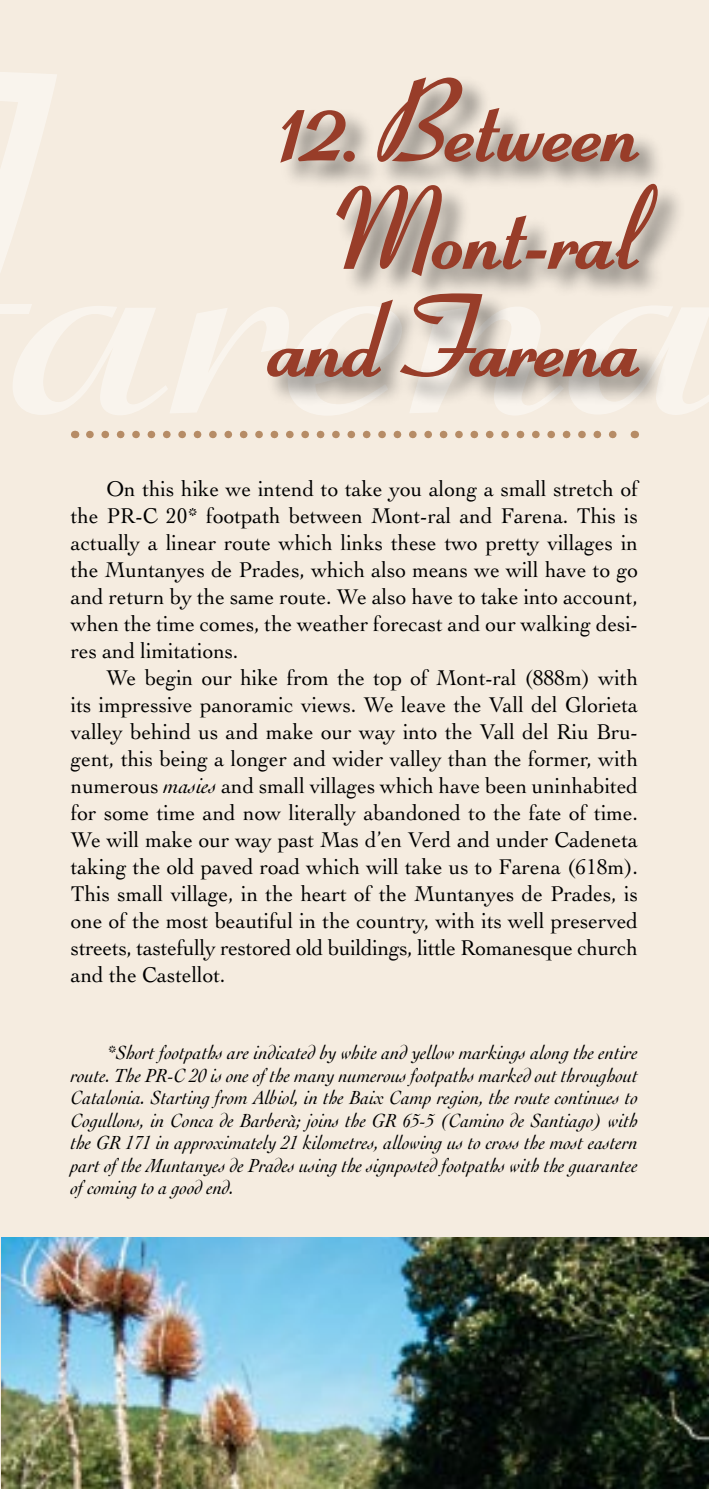
<style>
.page{position:relative;width:709px;height:1489px;background:#fff}
.page>*{position:absolute;margin:0;border:0;box-sizing:border-box;transform-origin:0 0}
.t1{font:700 112.5px/107.5px "Coronet";color:#983d29;text-align:center}
.t2{font:22.5px/27px "Cochin";color:#000;text-align:justify;scale:.95 1}
.t3{font:italic 20px/22.5px "Cochin";color:#000;text-align:justify;scale:.95 1}
.s1{font-style:italic}
</style>
<div class="page">
<div style="left:0;top:0;width:709px;height:1488px;background:#f5ece0"></div>
<svg style="left:90px;top:431px;width:536px;height:7px;background:#dbc5af"></svg>
<div style="left:263px;top:73px;width:427px;height:337px;background:#000;opacity:.5"></div>
<svg style="left:266px;top:75px;width:393px;height:319px;background:#d9c6ba"></svg>
<img style="left:2px;top:1237px;width:707px;height:251px">
<svg style="left:349px;top:1427px;width:10px;height:15px"></svg>
<h1 class="t1" style="left:267px;top:69px;width:372px">12. Between<br>Mont-ral and Farena</h1>
<p class="t2" style="left:71px;top:475px;width:598px;text-indent:35px">On this hike we intend to take you along a small stretch of the PR-C 20* footpath between Mont-ral and Farena. This is actually a linear route which links these two pretty villages in the Muntanyes de Prades, which also means we will have to go and return by the same route. We also have to take into account, when the time comes, the weather forecast and our walking desi&shy;res and limitations.</p>
<p class="t2" style="left:71px;top:664px;width:598px;text-indent:35px">We begin our hike from the top of Mont-ral (888m) with its impressive panoramic views. We leave the Vall del Glorieta valley behind us and make our way into the Vall del Riu Bru&shy;gent, this being a longer and wider valley than the former, with numerous <span class="s1">masies</span> and small villages which have been uninhabited for some time and now literally abandoned to the fate of time.<br>We will make our way past Mas d’en Verd and under Cadeneta taking the old paved road which will take us to Farena (618m).<br>This small village, in the heart of the Muntanyes de Prades, is one of the most beautiful in the country, with its well preserved streets, tastefully restored old buildings, little Romanesque church and the Castellot.</p>
<p class="t3" style="left:71px;top:1041px;width:598px;text-indent:35px">*Short footpaths are indicated by white and yellow markings along the entire route. The PR-C 20 is one of the many numerous footpaths marked out throughout Catalonia. Starting from Albiol, in the Baix Camp region, the route continues to Cogullons, in Conca de Barberà; joins the GR 65-5 (Camino de Santiago) with the GR 171 in approximately 21 kilometres, allowing us to cross the most eastern part of the Muntanyes de Prades using the signposted footpaths with the guarantee of coming to a good end.</p>
</div>
